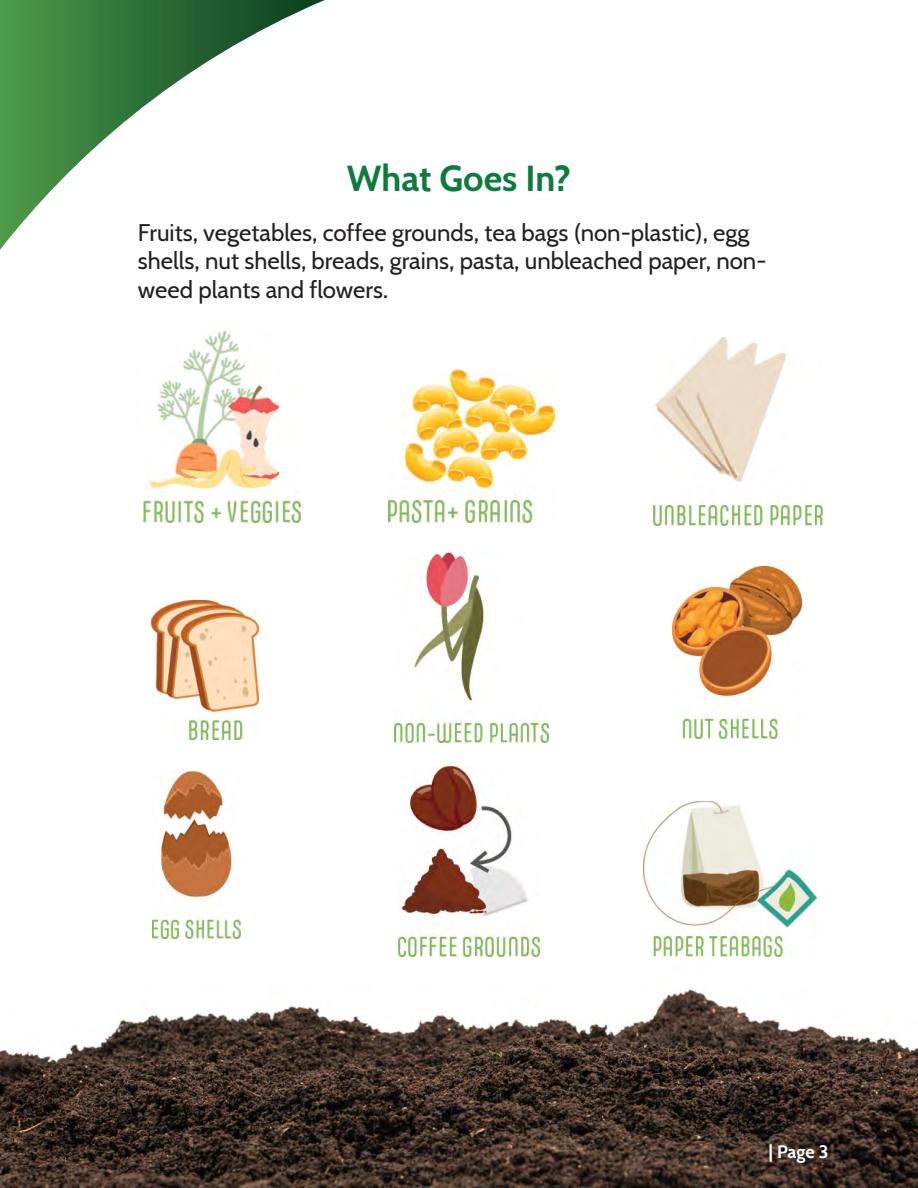
<style>
.page{position:relative;width:918px;height:1188px;background:#fff}
.page>*{position:absolute;margin:0;border:0;box-sizing:border-box;transform-origin:0 0}
.t1{font:700 36px "Cabin";color:#0e7b3e}
.t2{font:24px/28.8px "Cabin";color:#231f20}
.t3{font:700 18px "Cabin";color:#fff}
</style>
<div class="page">
<svg style="left:0;top:0;width:325px;height:250px"></svg>
<img style="left:0;top:933px;width:918px;height:255px">
<img style="left:152px;top:600px;width:107px;height:139px">
<img style="left:141px;top:331px;width:159px;height:192px">
<img style="left:389px;top:369px;width:166px;height:153px">
<img style="left:395px;top:553px;width:154px;height:189px">
<img style="left:153px;top:771px;width:87px;height:167px">
<img style="left:399px;top:767px;width:140px;height:189px">
<img style="left:672px;top:567px;width:129px;height:171px">
<img style="left:654px;top:338px;width:168px;height:187px">
<img style="left:643px;top:802px;width:174px;height:154px">
<p class="t1" style="left:347px;top:150px;width:226px">What Goes In?</p>
<p class="t2" style="left:138px;top:216px;width:630px">Fruits, vegetables, coffee grounds, tea bags (non-plastic), egg shells, nut shells, breads, grains, pasta, unbleached paper, non&shy;weed plants and flowers.</p>
<p class="t3" style="left:769px;top:1137px;width:61px">| Page 3</p>
</div>
